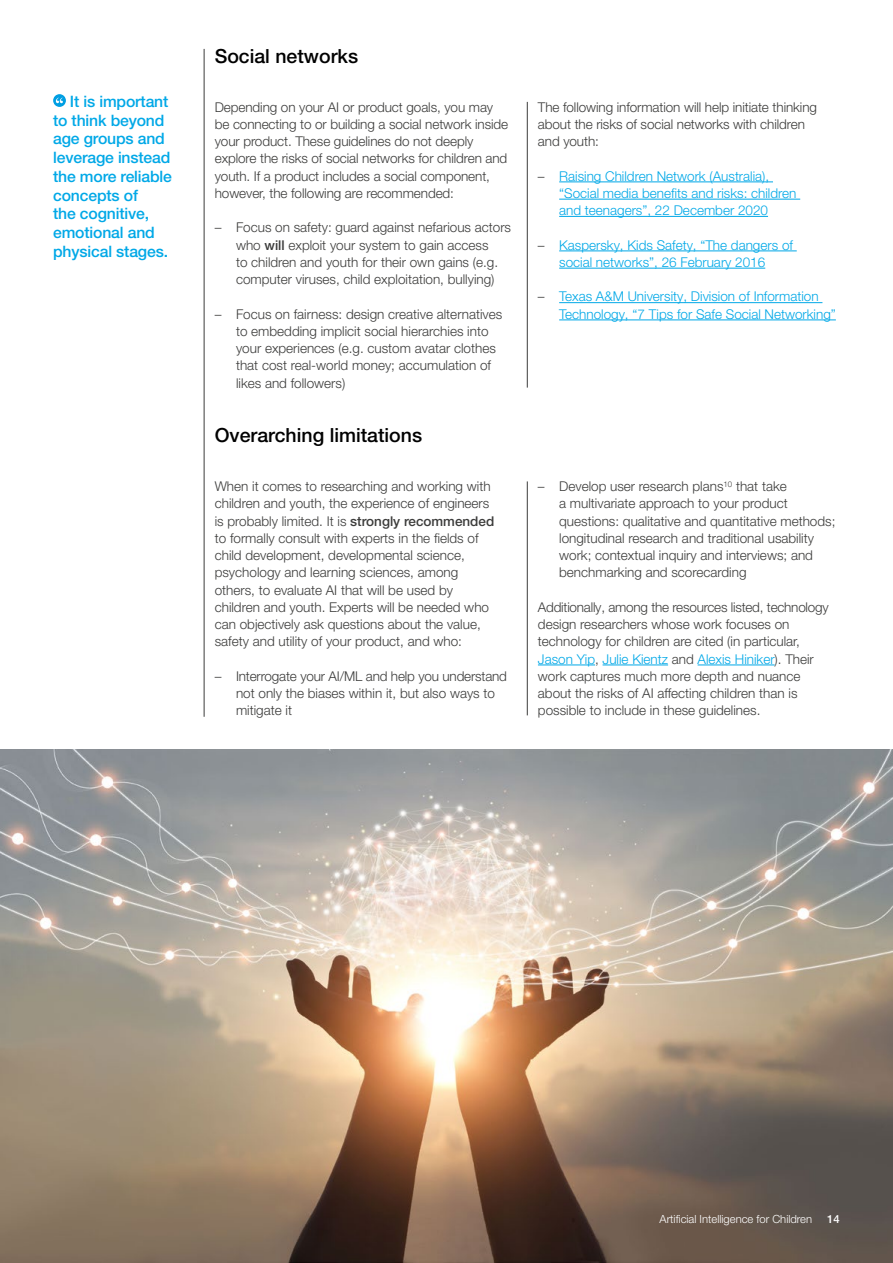
<style>
.page{position:relative;width:893px;height:1263px;background:#fff}
.page>*{position:absolute;margin:0;border:0;box-sizing:border-box;transform-origin:0 0}
.t1{font:500 19.5px "Helvetica Neue LT Pro";color:#000}
.t2{font:500 15.75px/18.8px "Helvetica Neue LT Pro";letter-spacing:-.01em;color:#00a8e7}
.t3{font:300 13.5px/17.2px "Helvetica Neue LT Pro";color:#3c3c3b}
.t4{font:300 13.5px/17.2px "Helvetica Neue LT Pro";color:#00a8e7}
.t5{font:300 11.25px "Helvetica Neue LT Pro";color:#fff}
.t6{font:500 11.25px "Helvetica Neue LT Pro";color:#fff}
.s1{font-weight:500}
.s2{color:#3c3c3b}
.s3{color:#00a8e7}
</style>
<div class="page">
<hr style="left:559px;top:182px;width:214px;height:1px;background:#00a8e7">
<hr style="left:559px;top:199px;width:241px;height:1px;background:#00a8e7">
<hr style="left:559px;top:216px;width:209px;height:1px;background:#00a8e7">
<hr style="left:559px;top:251px;width:238px;height:1px;background:#00a8e7">
<hr style="left:559px;top:268px;width:206px;height:1px;background:#00a8e7">
<hr style="left:559px;top:302px;width:263px;height:1px;background:#00a8e7">
<hr style="left:559px;top:320px;width:277px;height:1px;background:#00a8e7">
<hr style="left:527px;top:102px;width:1px;height:286px;background:#3c3c3b">
<svg style="left:53px;top:94px;width:13px;height:13px"></svg>
<svg style="left:56px;top:98px;width:7px;height:5px"></svg>
<hr style="left:538px;top:665px;width:57px;height:1px;background:#00a8e7">
<hr style="left:603px;top:665px;width:65px;height:1px;background:#00a8e7">
<hr style="left:698px;top:665px;width:77px;height:1px;background:#00a8e7">
<hr style="left:527px;top:481px;width:1px;height:234px;background:#3c3c3b">
<hr style="left:204px;top:49px;width:1px;height:668px;background:#3c3c3b">
<img style="left:0;top:750px;width:893px;height:512px">
<p class="t2" style="left:53px;top:92px;width:120px;text-indent:17px">It is important to think beyond age groups and leverage instead the more reliable concepts of<br>the cognitive, emotional and physical stages.</p>
<h1 class="t1" style="left:215px;top:44px;width:145px">Social networks</h1>
<p class="t3" style="left:215px;top:98px;width:295px">Depending on your AI or product goals, you may be connecting to or building a social network inside your product. These guidelines do not deeply explore the risks of social networks for children and youth. If a product includes a social component, however, the following are recommended:</p>
<p class="t3" style="left:236px;top:219px;width:277px;text-indent:-21px">– Focus on safety: guard against nefarious actors who <span class="s1">will</span> exploit your system to gain access<br>to children and youth for their own gains (e.g. computer viruses, child exploitation, bullying)</p>
<p class="t3" style="left:236px;top:305px;width:268px;text-indent:-21px">– Focus on fairness: design creative alternatives to embedding implicit social hierarchies into your experiences (e.g. custom avatar clothes that cost real-world money; accumulation of likes and followers)</p>
<h1 class="t1" style="left:215px;top:424px;width:209px">Overarching limitations</h1>
<p class="t3" style="left:215px;top:477px;width:281px">When it comes to researching and working with children and youth, the experience of engineers is probably limited. It is <span class="s1">strongly recommended </span>to formally consult with experts in the fields of child development, developmental science, psychology and learning sciences, among others, to evaluate AI that will be used by children and youth. Experts will be needed who can objectively ask questions about the value, safety and utility of your product, and who:</p>
<p class="t3" style="left:236px;top:667px;width:273px;text-indent:-21px">– Interrogate your AI/ML and help you understand not only the biases within it, but also ways to mitigate it</p>
<p class="t3" style="left:538px;top:98px;width:281px">The following information will help initiate thinking about the risks of social networks with children and youth:</p>
<p class="t4" style="left:559px;top:167px;width:239px;text-indent:-21px"><span class="s2">–</span> Raising Children Network (Australia), “Social media benefits and risks: children and teenagers”, 22 December 2020</p>
<p class="t4" style="left:538px;top:236px;width:257px;text-align:center"><span class="s2">–</span> Kaspersky, Kids Safety, “The dangers of social networks”, 26 February 2016</p>
<p class="t4" style="left:559px;top:288px;width:278px;text-indent:-21px"><span class="s2">–</span> Texas A&amp;M University, Division of Information<br>Technology, “7 Tips for Safe Social Networking”</p>
<p class="t3" style="left:559px;top:477px;width:278px;text-indent:-21px">– Develop user research plans<sup>10</sup> that take<br>a multivariate approach to your product questions: qualitative and quantitative methods; longitudinal research and traditional usability work; contextual inquiry and interviews; and benchmarking and scorecarding</p>
<p class="t3" style="left:538px;top:598px;width:292px">Additionally, among the resources listed, technology design researchers whose work focuses on technology for children are cited (in particular, <span class="s3">Jason Yip</span>, <span class="s3">Julie Kientz</span> and <span class="s3">Alexis Hiniker</span>). Their work captures much more depth and nuance about the risks of AI affecting children than is possible to include in these guidelines.</p>
<p class="t5" style="left:660px;top:1212px;width:154px">Artificial Intelligence for Children</p>
<p class="t6" style="left:827px;top:1212px;width:14px">14</p>
</div>
